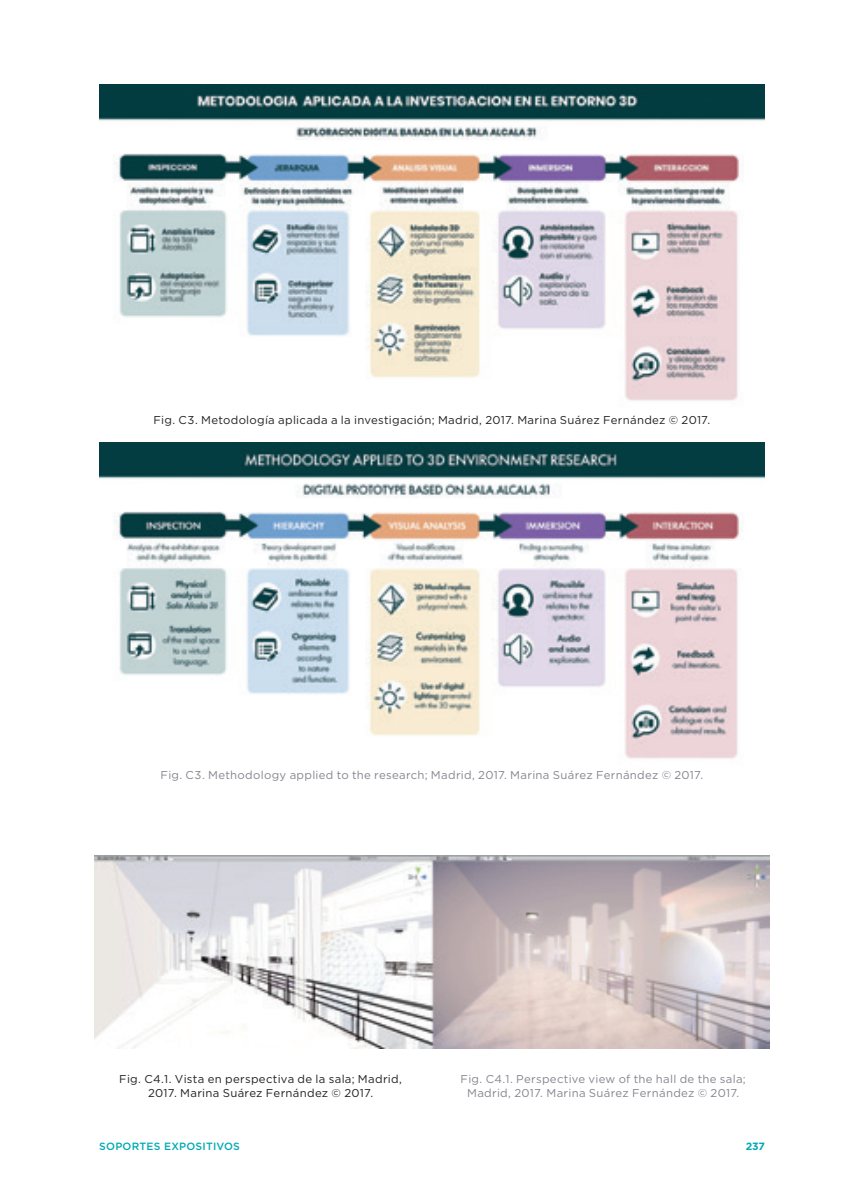
<style>
.page{position:relative;width:844px;height:1191px;background:#fff}
.page>*{position:absolute;margin:0;border:0;box-sizing:border-box;transform-origin:0 0}
.t1{font:11.38px/14px "Gotham";letter-spacing:.025em;color:#84868e;text-align:center}
.t2{font:11.38px/14px "Gotham";letter-spacing:.025em;color:#231f20;text-align:center}
.t3{font:500 10.5px "Gotham";letter-spacing:.02em;color:#00aab4}
.t4{font:700 10.5px "Gotham";color:#00aab4}
</style>
<div class="page">
<img style="left:99px;top:84px;width:665px;height:317px">
<img style="left:99px;top:442px;width:665px;height:317px">
<img style="left:95px;top:856px;width:673px;height:192px">
<p class="t2" style="left:153px;top:413px;width:558px">Fig. C3. Metodología aplicada a la investigación; Madrid, 2017. Marina Suárez Fernández © 2017.</p>
<p class="t1" style="left:161px;top:767px;width:544px">Fig. C3. Methodology applied to the research; Madrid, 2017. Marina Suárez Fernández © 2017.</p>
<p class="t2" style="left:119px;top:1071px;width:284px">Fig. C4.1. Vista en perspectiva de la sala; Madrid,<br>2017. Marina Suárez Fernández © 2017.</p>
<p class="t1" style="left:460px;top:1071px;width:286px">Fig. C4.1. Perspective view of the hall de the sala;<br>Madrid, 2017. Marina Suárez Fernández © 2017.</p>
<p class="t3" style="left:99px;top:1139px;width:142px">SOPORTES EXPOSITIVOS</p>
<p class="t4" style="left:745px;top:1139px;width:21px">237</p>
</div>
